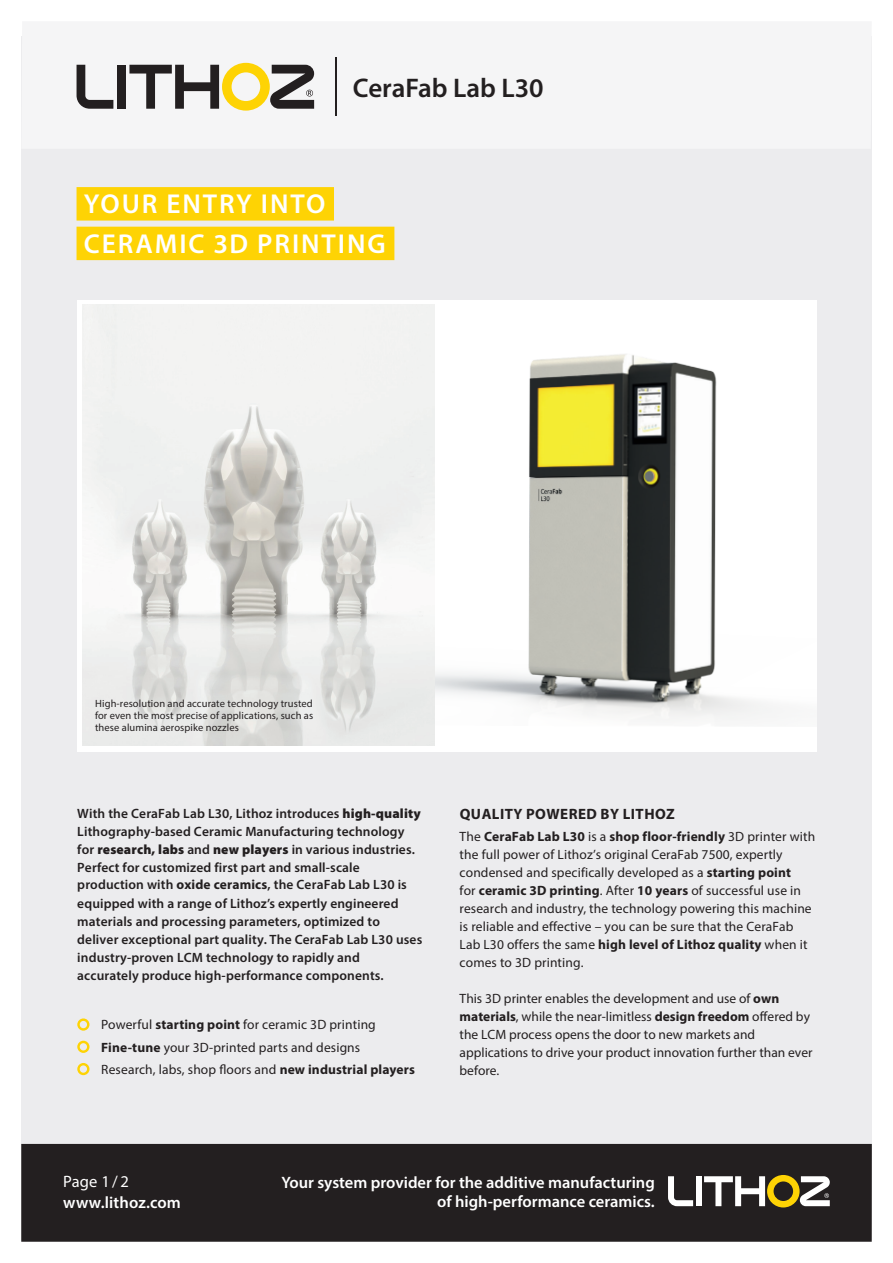
<style>
.page{position:relative;width:893px;height:1263px;background:#fff}
.page>*{position:absolute;margin:0;border:0;box-sizing:border-box;transform-origin:0 0}
.t1{font:600 27.45px/39.6px "Myriad Pro";letter-spacing:.07em;color:#fff}
.t2{font:600 27px "Myriad Pro";color:#231f20}
.t3{font:600 16.5px/19.5px "Myriad Pro";color:#fff;text-align:right}
.t4{font:16.5px "Myriad Pro";color:#fff}
.t5{font:700 15px "Myriad Pro";letter-spacing:.03em;color:#231f20}
.t6{font:13.5px/18.1px "Myriad Pro";letter-spacing:.01em;color:#231f20}
.t7{font:600 13.5px/18px "Myriad Pro";letter-spacing:.01em;color:#231f20}
.t8{font:10.5px/12px "Myriad Pro";letter-spacing:.01em;color:#231f20;text-align:justify}
.s1{font-weight:900}
.s2{font-weight:700}
</style>
<div class="page">
<div style="left:21px;top:36px;width:851px;height:1204px;background:#ececee"></div>
<div style="left:21px;top:1144px;width:851px;height:98px;background:#231f20"></div>
<svg style="left:77px;top:65px;width:36px;height:44px"></svg>
<div style="left:117px;top:65px;width:9px;height:44px;background:#231f20"></div>
<svg style="left:129px;top:63px;width:185px;height:48px"></svg>
<svg style="left:668px;top:1176px;width:25px;height:30px"></svg>
<div style="left:696px;top:1176px;width:6px;height:30px;background:#fff"></div>
<svg style="left:704px;top:1175px;width:126px;height:32px"></svg>
<hr style="left:335px;top:57px;width:2px;height:59px;background:#231f20">
<div style="left:77px;top:300px;width:739px;height:452px;background:#fff"></div>
<img style="left:434px;top:321px;width:344px;height:406px">
<img style="left:82px;top:304px;width:352px;height:442px">
<svg style="left:77px;top:1018px;width:12px;height:13px"></svg>
<svg style="left:77px;top:1041px;width:12px;height:12px"></svg>
<svg style="left:77px;top:1063px;width:12px;height:12px"></svg>
<div style="left:77px;top:187px;width:257px;height:34px;background:#fed304"></div>
<div style="left:77px;top:227px;width:317px;height:33px;background:#fed304"></div>
<h2 class="t2" style="left:353px;top:71px;width:192px">CeraFab Lab L30</h2>
<h1 class="t1" style="left:84px;top:183px;width:303px">YOUR ENTRY INTO<br>CERAMIC 3D PRINTING</h1>
<p class="t8" style="left:95px;top:698px;width:220px">High-resolution and accurate technology trusted for even the most precise of applications, such as these alumina aerospike nozzles</p>
<p class="t7" style="left:77px;top:804px;width:346px">With the CeraFab Lab L30, Lithoz introduces <span class="s1">high-quality </span>Lithography-based Ceramic Manufacturing technology for <span class="s1">research, labs</span> and <span class="s1">new players</span> in various industries.<br>Perfect for customized first part and small-scale production with <span class="s2">oxide ceramics</span>, the CeraFab Lab L30 is equipped with a range of Lithoz’s expertly engineered materials and processing parameters, optimized to deliver exceptional part quality. The CeraFab Lab L30 uses industry-proven LCM technology to rapidly and accurately produce high-performance components.</p>
<p class="t6" style="left:101px;top:1013px;width:315px;line-height:22.2px">Powerful <span class="s2">starting point</span> for ceramic 3D printing<br><span class="s2">Fine-tune</span> your 3D-printed parts and designs<br>Research, labs, shop floors and <span class="s2">new industrial players</span></p>
<p class="t5" style="left:460px;top:804px;width:217px">QUALITY POWERED BY LITHOZ</p>
<p class="t6" style="left:460px;top:827px;width:357px">The <span class="s2">CeraFab Lab L30</span> is a <span class="s2">shop floor-friendly</span> 3D printer with the full power of Lithoz’s original CeraFab 7500, expertly condensed and specifically developed as a <span class="s2">starting point<br></span>for <span class="s2">ceramic 3D printing</span>. After <span class="s2">10 years</span> of successful use in research and industry, the technology powering this machine is reliable and effective – you can be sure that the CeraFab Lab L30 offers the same <span class="s2">high level of Lithoz quality</span> when it comes to 3D printing.</p>
<p class="t6" style="left:460px;top:989px;width:354px">This 3D printer enables the development and use of <span class="s2">own materials</span>, while the near-limitless <span class="s2">design freedom</span> offered by the LCM process opens the door to new markets and applications to drive your product innovation further than ever before.</p>
<p class="t4" style="left:63px;top:1171px;width:67px">Page 1 / 2</p>
<p class="t3" style="left:281px;top:1172px;width:375px">Your system provider for the additive manufacturing of high-performance ceramics.</p>
<p class="t3" style="left:63px;top:1192px;width:119px">www.lithoz.com</p>
</div>
